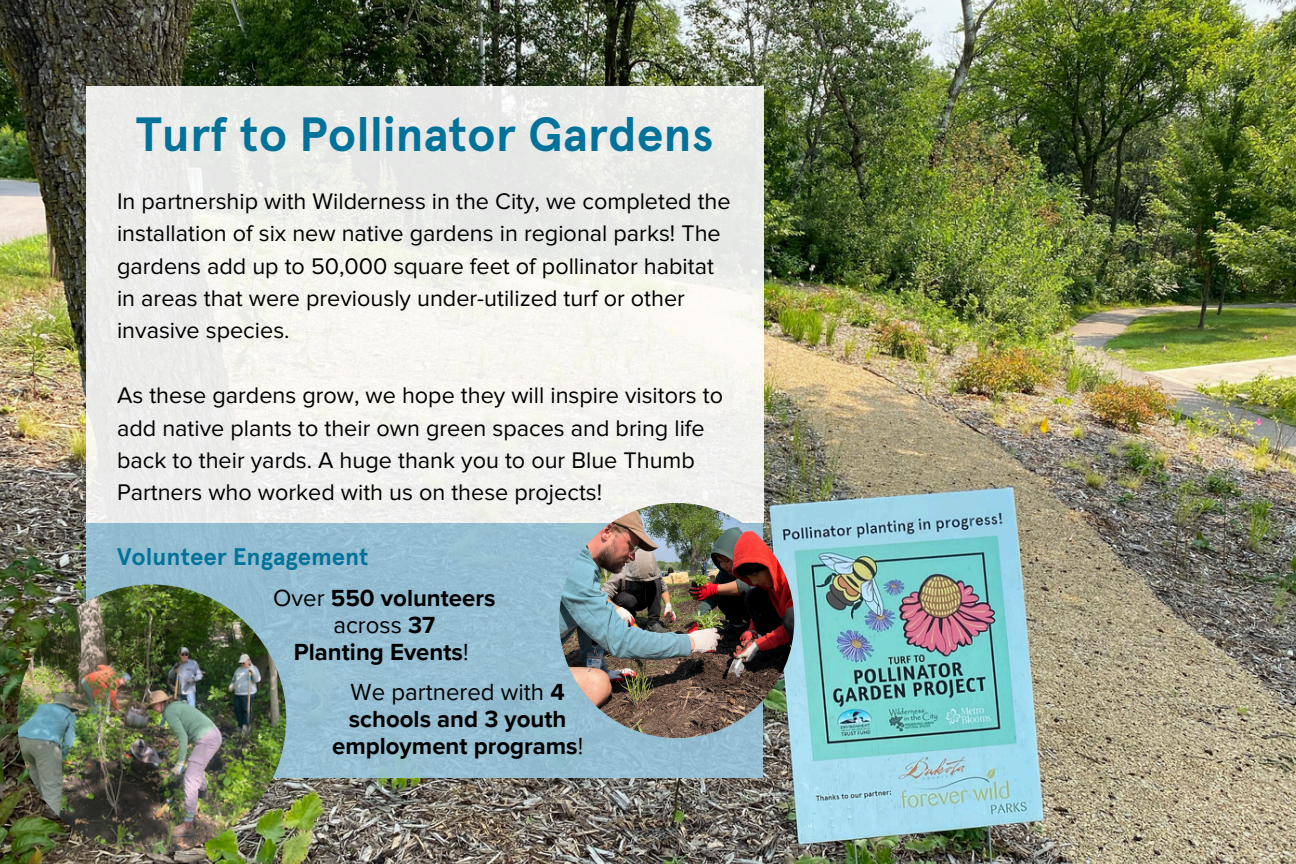
<style>
.page{position:relative;width:1296px;height:864px;background:#fff}
.page>*{position:absolute;margin:0;border:0;box-sizing:border-box;transform-origin:0 0}
.t1{font:700 48px "Apercu";color:#017299}
.t2{font:700 24px/27px "Proxima Nova";color:#000;text-align:center}
.t3{font:700 24px "Apercu";color:#017299}
.t4{font:23.4px/32.4px "Proxima Nova";color:#000}
.s1{font-weight:400}
</style>
<div class="page">
<img style="left:0;top:0;width:1296px;height:864px">
<div style="left:86px;top:86px;width:678px;height:437px;background:#efefec"></div>
<div style="left:86px;top:523px;width:677px;height:255px;background:#95bed1"></div>
<img style="left:559px;top:503px;width:235px;height:235px;border-radius:50%">
<img style="left:17px;top:584px;width:269px;height:270px;border-radius:50%">
<h2 class="t1" style="left:136px;top:106px;width:579px">Turf to Pollinator Gardens</h2>
<p class="t4" style="left:117px;top:186px;width:615px">In partnership with Wilderness in the City, we completed the installation of six new native gardens in regional parks! The gardens add up to 50,000 square feet of pollinator habitat in areas that were previously under-utilized turf or other invasive species.</p>
<p class="t4" style="left:117px;top:380px;width:608px">As these gardens grow, we hope they will inspire visitors to add native plants to their own green spaces and bring life back to their yards. A huge thank you to our Blue Thumb Partners who worked with us on these projects!</p>
<p class="t3" style="left:117px;top:542px;width:253px">Volunteer Engagement</p>
<h1 class="t2" style="left:273px;top:585px;width:224px"><span class="s1">Over</span> 550 volunteers <span class="s1">across</span> 37</h1>
<p class="t2" style="left:294px;top:639px;width:176px">Planting Events<span class="s1">!</span></p>
<p class="t2" style="left:332px;top:679px;width:253px"><span class="s1">We partnered with</span> 4 schools and 3 youth employment programs<span class="s1">!</span></p>
</div>
